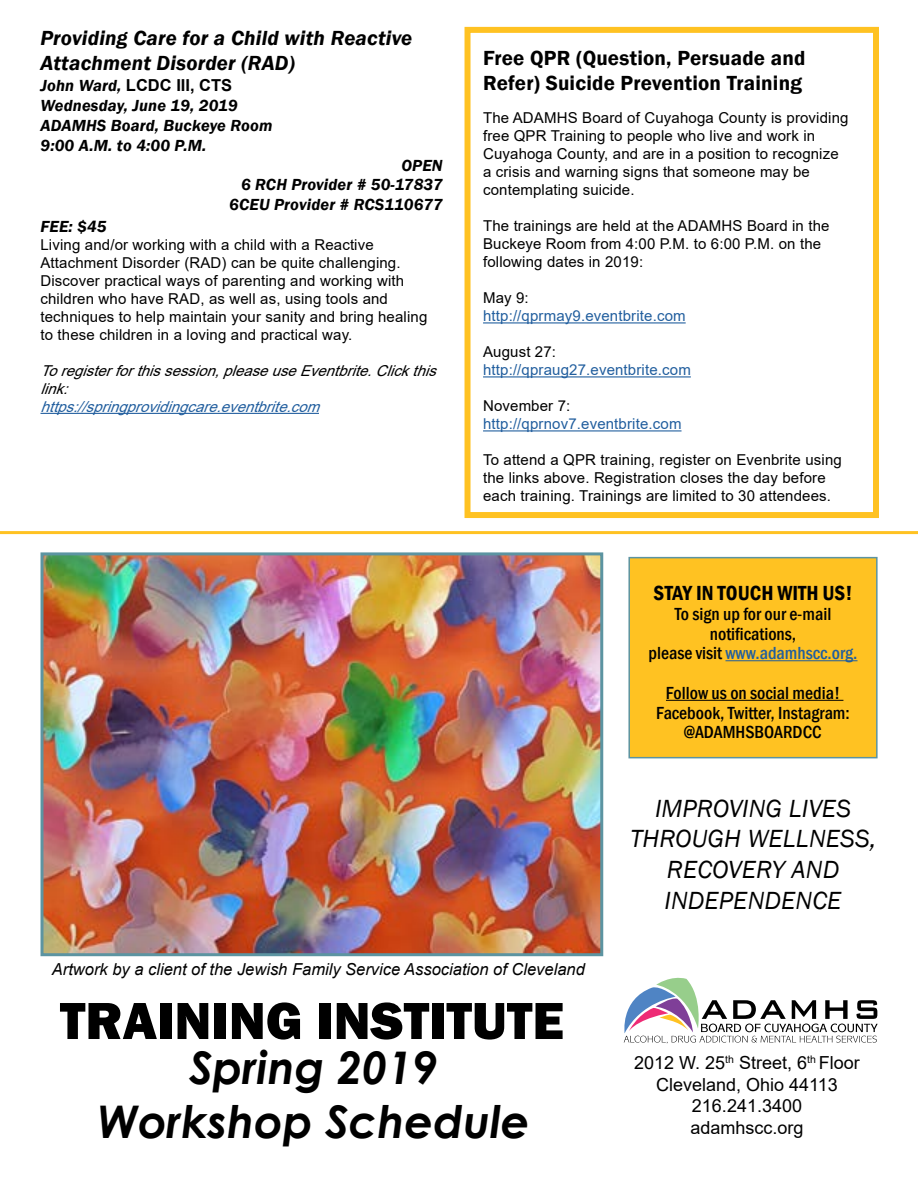
<style>
.page{position:relative;width:918px;height:1188px;background:#fff}
.page>*{position:absolute;margin:0;border:0;box-sizing:border-box;transform-origin:0 0}
.t1{font:800 54px "Franklin Gothic";color:#000}
.t2{font:italic 700 45px/54px "Century Gothic";color:#000;text-align:center}
.t3{font:italic 25.5px/30.6px "Franklin Gothic";letter-spacing:.005em;color:#000;text-align:center}
.t4{font:600 21px/25.2px "Franklin Gothic";letter-spacing:.01em;color:#000}
.t5{font:italic 600 21px/25.2px "Franklin Gothic";letter-spacing:.01em;color:#000}
.t6{font:600 condensed 21px "Franklin Gothic";color:#000}
.t7{font:500 condensed 18px/19.8px "Franklin Gothic";color:#000;text-align:center}
.t8{font:18px/21.6px "Arial";color:#000;text-align:center}
.t9{font:italic 600 16.5px/19.8px "Franklin Gothic";letter-spacing:.01em;color:#000}
.t10{font:italic 16.5px "Arial";color:#000}
.t11{font:700 16.5px "Arial";color:#000}
.t12{font:15px/18px "Arial";letter-spacing:.01em;color:#000}
.t13{font:15px "Arial";letter-spacing:.01em;color:#215e9e}
.t14{font:italic 15px/18px "Arial";color:#000}
.t15{font:italic 15px "Arial";color:#215e9e}
.s1{font-family:"Franklin Gothic";font-weight:600;font-style:italic}
.s2{color:#215e9e}
</style>
<div class="page">
<hr style="left:0;top:531px;width:918px;height:3px;background:#ffc222">
<div style="left:629px;top:558px;width:248px;height:200px;background:#ffc222"></div>
<hr style="left:725px;top:660px;width:133px;height:1px;background:#215e9e">
<hr style="left:666px;top:700px;width:177px;height:1px;background:#000">
<div style="left:628px;top:557px;width:250px;height:201px;border:2px solid #5c94a1"></div>
<div style="left:465px;top:27px;width:414px;height:491px;border:6px solid #ffc222"></div>
<hr style="left:483px;top:322px;width:203px;height:1px;background:#215e9e">
<hr style="left:483px;top:376px;width:208px;height:1px;background:#215e9e">
<hr style="left:483px;top:430px;width:199px;height:1px;background:#215e9e">
<hr style="left:40px;top:413px;width:279px;height:1px;background:#215e9e">
<svg style="left:623px;top:977px;width:255px;height:66px"></svg>
<img style="left:44px;top:556px;width:555px;height:396px">
<div style="left:40px;top:552px;width:563px;height:404px;border:3px solid #5c94a1"></div>
<h3 class="t5" style="left:40px;top:25px;width:373px">Providing Care for a Child with Reactive<br>Attachment Disorder (RAD)</h3>
<p class="t11" style="left:40px;top:74px;width:193px"><span class="s1">John Ward,</span> LCDC III, CTS</p>
<p class="t9" style="left:40px;top:96px;width:233px">Wednesday, June 19, 2019<br>ADAMHS Board, Buckeye Room<br>9:00 A.M. to 4:00 P.M.</p>
<p class="t9" style="left:229px;top:155px;width:215px;text-align:right">OPEN<br>6 RCH Provider # 50-17837<br>6CEU Provider # RCS110677</p>
<p class="t9" style="left:40px;top:216px;width:68px">FEE: $45</p>
<p class="t12" style="left:40px;top:235px;width:388px">Living and/or working with a child with a Reactive Attachment Disorder (RAD) can be quite challenging.<br>Discover practical ways of parenting and working with children who have RAD, as well as, using tools and techniques to help maintain your sanity and bring healing to these children in a loving and practical way.</p>
<p class="t14" style="left:40px;top:361px;width:404px">Toregisterforthissession,pleaseuseEventbrite.Clickthis link:</p>
<p class="t15" style="left:41px;top:396px;width:287px">https://springprovidingcare.eventbrite.com</p>
<h3 class="t4" style="left:483px;top:45px;width:324px">Free QPR (Question, Persuade and<br>Refer) Suicide Prevention Training</h3>
<p class="t12" style="left:483px;top:109px;width:367px">The ADAMHS Board of Cuyahoga County is providing free QPR Training to people who live and work in Cuyahoga County, and are in a position to recognize a crisis and warning signs that someone may be contemplating suicide.</p>
<p class="t12" style="left:483px;top:217px;width:348px">The trainings are held at the ADAMHS Board in the<br>Buckeye Room from 4:00 P.M. to 6:00 P.M. on the following dates in 2019:</p>
<p class="t12" style="left:483px;top:289px;width:47px">May 9:</p>
<p class="t13" style="left:483px;top:306px;width:204px">http://qprmay9.eventbrite.com</p>
<p class="t12" style="left:483px;top:343px;width:75px">August 27:</p>
<p class="t13" style="left:483px;top:360px;width:209px">http://qpraug27.eventbrite.com</p>
<p class="t12" style="left:483px;top:397px;width:89px">November 7:</p>
<p class="t13" style="left:483px;top:414px;width:200px">http://qprnov7.eventbrite.com</p>
<p class="t12" style="left:483px;top:451px;width:360px">To attend a QPR training, register on Evenbrite using the links above. Registration closes the day before each training. Trainings are limited to 30 attendees.</p>
<h3 class="t6" style="left:654px;top:579px;width:201px">STAY IN TOUCH WITH US!</h3>
<p class="t7" style="left:649px;top:604px;width:211px">To sign up for our e-mail notifications,<br>please visit <span class="s2">www.adamhscc.org.</span></p>
<p class="t7" style="left:656px;top:683px;width:195px">Follow us on social media!<br>Facebook, Twitter, Instagram: @ADAMHSBOARDCC</p>
<h3 class="t3" style="left:630px;top:793px;width:248px">IMPROVING LIVES<br>THROUGH WELLNESS,<br>RECOVERY AND<br>INDEPENDENCE</h3>
<p class="t10" style="left:52px;top:958px;width:535px">Artwork by a client of the Jewish Family Service Association of Cleveland</p>
<h1 class="t1" style="left:60px;top:986px;width:505px">TRAINING INSTITUTE</h1>
<h2 class="t2" style="left:98px;top:1038px;width:433px">Spring 2019<br>Workshop Schedule</h2>
<p class="t8" style="left:634px;top:1052px;width:227px">2012 W. 25<sup>th</sup> Street, 6<sup>th</sup> Floor<br>Cleveland, Ohio 44113<br>216.241.3400 adamhscc.org</p>
</div>
